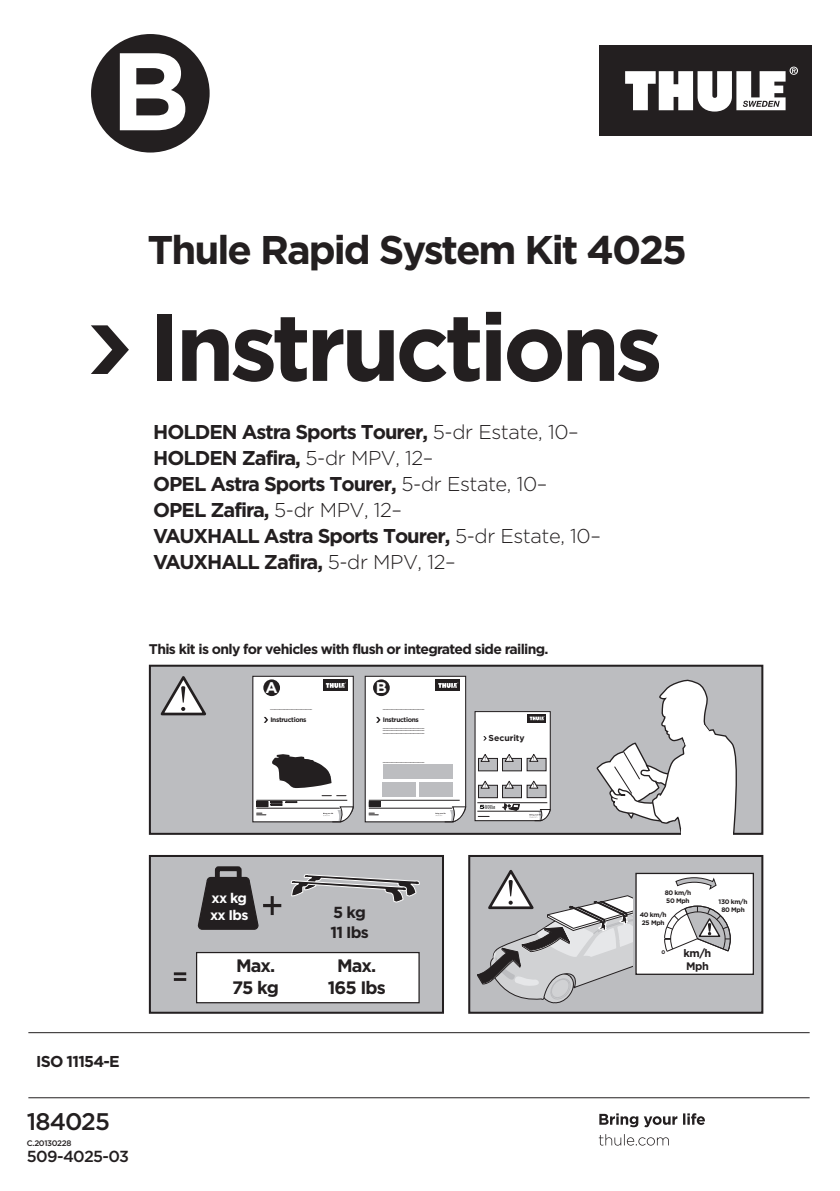
<style>
.page{position:relative;width:840px;height:1191px;background:#fff}
.page>*{position:absolute;margin:0;border:0;box-sizing:border-box;transform-origin:0 0}
.t1{font:700 110px "Thule";color:#fff}
.t2{font:700 94.6px "Thule";letter-spacing:-.05em;color:#231f20}
.t3{font:700 40px "Thule";letter-spacing:-.05em;color:#231f20}
.t4{font:500 24px "Thule";letter-spacing:-.04em;color:#231f20}
.t5{font:700 20px "Thule";letter-spacing:-.05em;color:#231f20}
.t6{font:700 18px "Thule";letter-spacing:-.05em;color:#231f20}
.t7{font:500 16px "Thule";letter-spacing:-.04em;color:#231f20}
.t8{font:700 16px "Thule";letter-spacing:-.05em;color:#231f20}
.t9{font:700 15.8px "Thule";letter-spacing:-.05em;color:#231f20}
.t10{font:700 15.4px "Thule";color:#fff}
.t11{font:700 14px "Thule";letter-spacing:-.05em;color:#231f20}
.t12{font:700 14px "Thule";letter-spacing:-.05em;color:#fff}
.t13{font:700 10.8px "Thule";color:#231f20}
.t14{font:700 8.6px "Gotham";color:#231f20}
.t15{font:500 8px "Thule";letter-spacing:-.04em;color:#231f20}
.t16{font:700 6.6px "Thule";letter-spacing:-.05em;color:#231f20}
.t17{font:700 5.2px "Thule";color:#231f20}
.t18{font:700 2.8px "Thule";color:#231f20}
.s1{font-weight:300}
</style>
<div class="page">
<hr style="left:28px;top:1032px;width:781px;height:1px;background:#231f20">
<hr style="left:28px;top:1097px;width:781px;height:1px;background:#231f20">
<svg style="left:91px;top:325px;width:38px;height:49px"></svg>
<div style="left:150px;top:665px;width:612px;height:169px;background:#bcbdc0"></div>
<div style="left:149px;top:664px;width:614px;height:171px;border:2px solid #231f20"></div>
<div style="left:469px;top:856px;width:293px;height:156px;background:#bcbdc0"></div>
<div style="left:468px;top:855px;width:295px;height:158px;border:2px solid #231f20"></div>
<div style="left:150px;top:856px;width:293px;height:156px;background:#bcbdc0"></div>
<div style="left:149px;top:855px;width:295px;height:158px;border:2px solid #231f20"></div>
<svg style="left:595px;top:679px;width:146px;height:155px"></svg>
<div style="left:681px;top:828px;width:51px;height:10px;background:#fff"></div>
<svg style="left:160px;top:676px;width:46px;height:40px"></svg>
<div style="left:215px;top:866px;width:26px;height:16px;border:5px solid #231f20"></div>
<svg style="left:197px;top:876px;width:84px;height:54px"></svg>
<svg style="left:174px;top:972px;width:12px;height:9px"></svg>
<div style="left:196px;top:952px;width:223px;height:50px;background:#fff"></div>
<div style="left:196px;top:952px;width:223px;height:51px;border:1px solid #231f20"></div>
<div style="left:635px;top:873px;width:118px;height:101px;background:#fff"></div>
<div style="left:635px;top:872px;width:118px;height:103px;border:1px solid #231f20"></div>
<svg style="left:477px;top:870px;width:253px;height:133px"></svg>
<svg style="left:598px;top:1134px;width:70px;height:11px"></svg>
<svg style="left:599px;top:1113px;width:105px;height:14px"></svg>
<div style="left:599px;top:45px;width:212px;height:91px;background:#231f20"></div>
<svg style="left:625px;top:67px;width:172px;height:45px"></svg>
<div style="left:91px;top:34px;width:118px;height:118px;background:#231f20;border-radius:50%"></div>
<svg style="left:290px;top:874px;width:129px;height:28px"></svg>
<svg style="left:474px;top:711px;width:76px;height:110px;background:#d6d6d6"></svg>
<svg style="left:252px;top:676px;width:101px;height:146px;background:#dad9da"></svg>
<div style="left:263px;top:679px;width:17px;height:17px;background:#231f20;border-radius:50%"></div>
<svg style="left:364px;top:676px;width:102px;height:146px;background:#ededed"></svg>
<div style="left:419px;top:782px;width:33px;height:15px;background:#bcbdc0"></div>
<div style="left:382px;top:782px;width:34px;height:15px;background:#bcbdc0"></div>
<div style="left:382px;top:764px;width:70px;height:15px;background:#bcbdc0"></div>
<div style="left:373px;top:679px;width:16px;height:17px;background:#231f20;border-radius:50%"></div>
<p class="t1" style="left:110px;top:26px;width:81px">B</p>
<p class="t3" style="left:147px;top:226px;width:540px">Thule Rapid System Kit 4025</p>
<p class="t2" style="left:149px;top:291px;width:515px">Instructions</p>
<p class="t5" style="left:153px;top:420px;width:427px">HOLDEN Astra Sports Tourer, <span class="s1">5-dr Estate, 10–</span></p>
<p class="t5" style="left:153px;top:446px;width:281px">HOLDEN Zafira, <span class="s1">5-dr MPV, 12–</span></p>
<p class="t5" style="left:153px;top:472px;width:395px">OPEL Astra Sports Tourer, <span class="s1">5-dr Estate, 10–</span></p>
<p class="t5" style="left:153px;top:498px;width:250px">OPEL Zafira, <span class="s1">5-dr MPV, 12–</span></p>
<p class="t5" style="left:153px;top:524px;width:449px">VAUXHALL Astra Sports Tourer, <span class="s1">5-dr Estate, 10–</span></p>
<p class="t5" style="left:153px;top:550px;width:304px">VAUXHALL Zafira, <span class="s1">5-dr MPV, 12–</span></p>
<p class="t11" style="left:149px;top:641px;width:401px">This kit is only for vehicles with flush or integrated side railing.</p>
<p class="t10" style="left:265px;top:678px;width:14px">A</p>
<p class="t18" style="left:270px;top:706px;width:43px">___________________________</p>
<p class="t16" style="left:270px;top:716px;width:38px">Instructions</p>
<p class="t10" style="left:375px;top:678px;width:13px">B</p>
<p class="t18" style="left:382px;top:706px;width:43px">___________________________</p>
<p class="t16" style="left:382px;top:716px;width:38px">Instructions</p>
<p class="t18" style="left:382px;top:727px;width:43px">___________________________</p>
<p class="t14" style="left:488px;top:732px;width:38px">Security</p>
<p class="t9" style="left:36px;top:1052px;width:85px">ISO 11154-E</p>
<p class="t4" style="left:27px;top:1105px;width:84px">184025</p>
<p class="t15" style="left:27px;top:1137px;width:46px">C.20130228</p>
<p class="t7" style="left:27px;top:1145px;width:104px">509-4025-03</p>
<p class="t12" style="left:211px;top:890px;width:37px">xx kg</p>
<p class="t12" style="left:210px;top:907px;width:40px">xx Ibs</p>
<p class="t8" style="left:333px;top:903px;width:34px">5 kg</p>
<p class="t8" style="left:330px;top:922px;width:40px">11 Ibs</p>
<p class="t6" style="left:236px;top:954px;width:41px">Max.</p>
<p class="t6" style="left:232px;top:976px;width:48px">75 kg</p>
<p class="t6" style="left:337px;top:955px;width:41px">Max.</p>
<p class="t6" style="left:327px;top:976px;width:60px">165 Ibs</p>
<p class="t16" style="left:664px;top:888px;width:28px">80 km/h</p>
<p class="t16" style="left:666px;top:896px;width:25px">50 Mph</p>
<p class="t16" style="left:639px;top:910px;width:28px">40 km/h</p>
<p class="t16" style="left:641px;top:918px;width:24px">25 Mph</p>
<p class="t16" style="left:718px;top:897px;width:30px">130 km/h</p>
<p class="t16" style="left:721px;top:905px;width:25px">80 Mph</p>
<p class="t17" style="left:661px;top:949px;width:5px">0</p>
<p class="t13" style="left:683px;top:946px;width:29px">km/h</p>
<p class="t13" style="left:686px;top:959px;width:24px">Mph</p>
</div>
